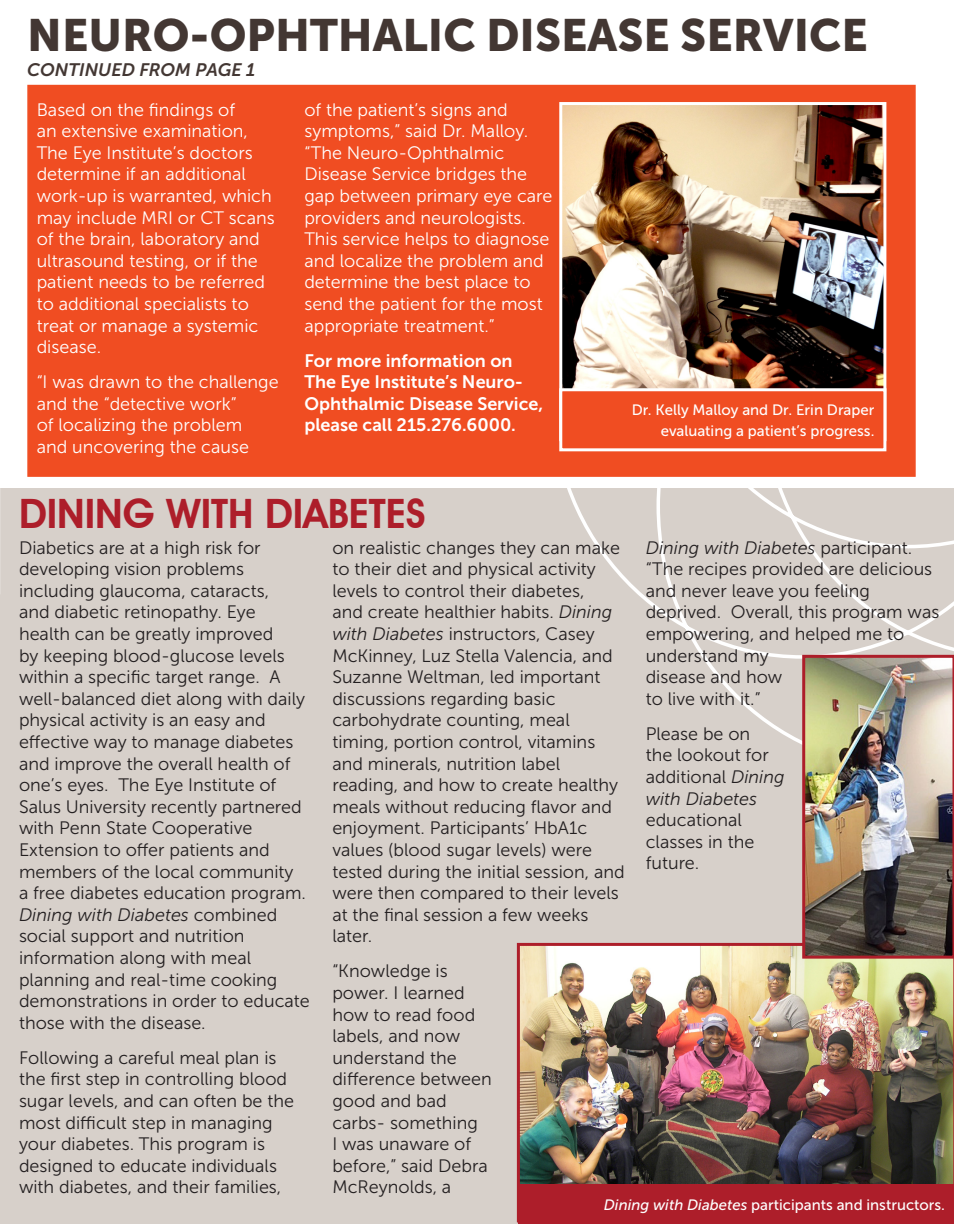
<style>
.page{position:relative;width:954px;height:1224px;background:#fff}
.page>*{position:absolute;margin:0;border:0;box-sizing:border-box;transform-origin:0 0}
.paragraph_spacing{font:45px "Museo Sans 900";color:#433733}
.paragraph_spacing-2{font:600 40.5px "Avant Garde IT Cby BT";color:#ad1e2a}
.paragraph_spacing-3{font:18px/21.6px "Museo Sans 300";color:#231f20}
.paragraph_spacing-4{font:18px/21.6px "Museo Sans 300";color:#fff}
.paragraph_spacing-5{font:18px/21.6px "Museo Sans 700";color:#fff}
.paragraph_spacing-6{font:italic 18px "Museo Sans 700";color:#433733}
.paragraph_spacing-7{font:15px/21.6px "Museo Sans 500";color:#fff;text-align:right}
.s1{font-style:italic}
</style>
<div class="page">
<div style="left:27px;top:85px;width:889px;height:392px;background:#f04d22;border:2px solid #f04d22"></div>
<div style="left:0;top:489px;width:954px;height:735px;background:#d7d0ca"></div>
<img style="left:563px;top:106px;width:319px;height:281px">
<div style="left:559px;top:102px;width:327px;height:339px;border:3px solid #fff"></div>
<img style="left:517px;top:943px;width:437px;height:279px">
<svg style="left:567px;top:489px;width:387px;height:256px"></svg>
<img style="left:802px;top:655px;width:152px;height:304px">
<div style="left:518px;top:1184px;width:436px;height:40px;background:#ad1e2a"></div>
<svg style="left:559px;top:387px;width:328px;height:65px"></svg>
<p class="paragraph_spacing" style="left:27px;top:10px;width:842px">NEURO-OPHTHALIC DISEASE SERVICE</p>
<p class="paragraph_spacing-6" style="left:27px;top:60px;width:229px">CONTINUED FROM PAGE 1</p>
<p class="paragraph_spacing-4" style="left:37px;top:99px;width:240px">Based on the findings of<br>an extensive examination,<br>The Eye Institute’s doctors determine if an additional work-up is warranted, which may include MRI or CT scans of the brain, laboratory and ultrasound testing, or if the patient needs to be referred to additional specialists to treat or manage a systemic disease.</p>
<p class="paragraph_spacing-4" style="left:37px;top:371px;width:243px">“I was drawn to the challenge and the “detective work”<br>of localizing the problem<br>and uncovering the cause</p>
<p class="paragraph_spacing-4" style="left:304px;top:99px;width:250px">of the patient’s signs and symptoms,” said Dr. Malloy. “The Neuro-Ophthalmic<br>Disease Service bridges the gap between primary eye care providers and neurologists.<br>This service helps to diagnose and localize the problem and determine the best place to send the patient for the most appropriate treatment.”</p>
<p class="paragraph_spacing-5" style="left:304px;top:350px;width:240px">For more information on<br>The Eye Institute’s Neuro-<br>Ophthalmic Disease Service, please call 215.276.6000.</p>
<p class="paragraph_spacing-7" style="left:632px;top:399px;width:244px">Dr. Kelly Malloy and Dr. Erin Draper evaluating a patient’s progress.</p>
<p class="paragraph_spacing-2" style="left:19px;top:489px;width:408px">DINING WITH DIABETES</p>
<p class="paragraph_spacing-3" style="left:19px;top:537px;width:292px">Diabetics are at a high risk for developing vision problems including glaucoma, cataracts,<br>and diabetic retinopathy. Eye health can be greatly improved<br>by keeping blood-glucose levels within a specific target range. A well-balanced diet along with daily physical activity is an easy and effective way to manage diabetes and improve the overall health of one’s eyes. The Eye Institute of<br>Salus University recently partnered with Penn State Cooperative<br>Extension to offer patients and members of the local community<br>a free diabetes education program.<br><span class="s1">Dining with Diabetes</span> combined social support and nutrition information along with meal planning and real-time cooking demonstrations in order to educate those with the disease.</p>
<p class="paragraph_spacing-3" style="left:19px;top:1047px;width:277px">Following a careful meal plan is the first step in controlling blood sugar levels, and can often be the most difficult step in managing your diabetes. This program is designed to educate individuals with diabetes, and their families,</p>
<p class="paragraph_spacing-3" style="left:332px;top:537px;width:294px">on realistic changes they can make to their diet and physical activity levels to control their diabetes,<br>and create healthier habits. <span class="s1">Dining with Diabetes</span> instructors, Casey<br>McKinney, Luz Stella Valencia, and<br>Suzanne Weltman, led important discussions regarding basic carbohydrate counting, meal timing, portion control, vitamins and minerals, nutrition label reading, and how to create healthy meals without reducing flavor and enjoyment. Participants’ HbA1c values (blood sugar levels) were tested during the initial session, and were then compared to their levels at the final session a few weeks later.</p>
<p class="paragraph_spacing-3" style="left:332px;top:961px;width:161px">“Knowledge is power. I learned how to read food labels, and now understand the difference between good and bad carbs- something<br>I was unaware of before,” said Debra<br>McReynolds, a</p>
<p class="paragraph_spacing-3" style="left:646px;top:537px;width:295px"><span class="s1">Dining with Diabetes</span> participant. “The recipes provided are delicious and never leave you feeling deprived. Overall, this program was empowering, and helped me to understand my<br>disease and how<br>to live with it.”</p>
<p class="paragraph_spacing-3" style="left:646px;top:723px;width:140px">Please be on<br>the lookout for additional <span class="s1">Dining with Diabetes </span>educational classes in the future.</p>
<p class="paragraph_spacing-7" style="left:604px;top:1194px;width:343px"><span class="s1">Dining with Diabetes</span> participants and instructors.</p>
</div>
